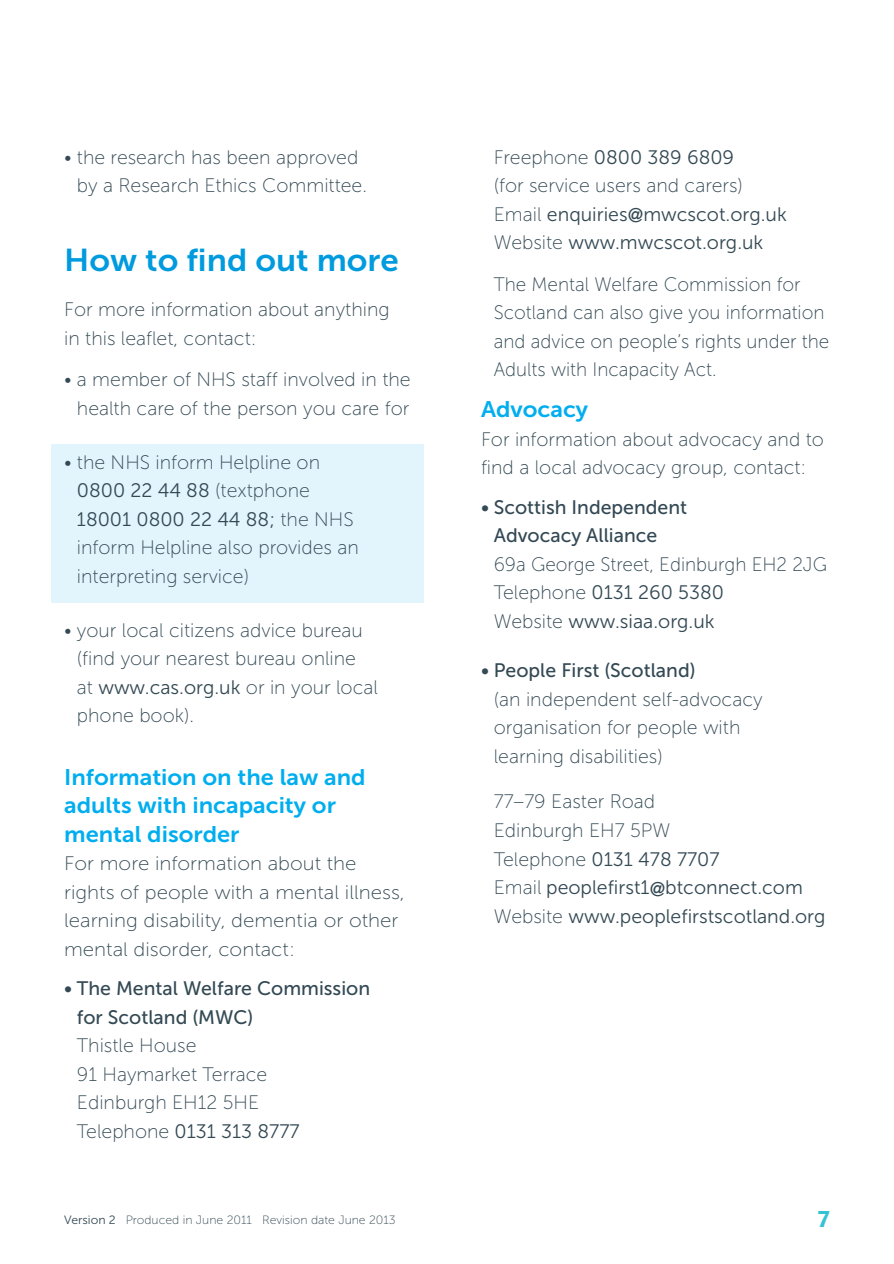
<style>
.page{position:relative;width:894px;height:1264px;background:#fff}
.page>*{position:absolute;margin:0;border:0;box-sizing:border-box;transform-origin:0 0}
.t1{font:31.5px "Museo Sans 700";color:#009bde;scale:1.05 1}
.t2{font:22.5px/28.5px "Museo Sans 700";color:#00aeef;scale:1.05 1}
.t3{font:700 21px "Hybrea Rg";color:#37c1d4}
.t4{font:19.5px/28.5px "Museo Sans 100";color:#334954}
.t5{font:19.5px/28.5px "Museo Sans 300";color:#334954}
.t6{font:19.5px/28.5px "Museo Sans 100";color:#334954;scale:1.05 1}
.t7{font:19.5px/28.5px "Museo Sans 500";color:#334954}
.t8{font:12px "Museo Sans 100";color:#334954}
.s1{font-family:"Museo Sans 100"}
.s2{font-family:"Museo Sans 300"}
.s3{font-family:"Avenir";font-weight:500}
</style>
<div class="page">
<div style="left:51px;top:444px;width:372px;height:159px;background:#e2f4fc"></div>
<p class="t4" style="left:77px;top:143px;width:292px;text-indent:-13px">• the research has been approved by a Research Ethics Committee.</p>
<h1 class="t1" style="left:64px;top:242px;width:320px">How to find out more</h1>
<p class="t4" style="left:64px;top:295px;width:327px">For more information about anything in this leaflet, contact:</p>
<p class="t4" style="left:64px;top:365px;width:348px;text-align:center">• a member of NHS staff involved in the health care of the person you care for</p>
<p class="t4" style="left:64px;top:448px;width:257px">• the NHS inform Helpline on</p>
<p class="t5" style="left:77px;top:476px;width:278px">0800 22 44 88 <span class="s1">(textphone<br></span>18001 0800 22 44 88; <span class="s1">the NHS</span></p>
<p class="t4" style="left:77px;top:533px;width:283px">inform Helpline also provides an interpreting service)</p>
<p class="t4" style="left:77px;top:616px;width:302px;text-indent:-13px">• your local citizens advice bureau (find your nearest bureau online<br>at <span class="s2">www.cas.org.uk</span> or in your local phone book).</p>
<p class="t2" style="left:64px;top:763px;width:289px">Information on the law and adults with incapacity or mental disorder</p>
<p class="t6" style="left:64px;top:849px;width:326px">For more information about the rights of people with a mental illness, learning disability, dementia or other mental disorder, contact:</p>
<p class="t7" style="left:77px;top:974px;width:295px;text-indent:-13px">• The Mental Welfare Commission for Scotland (MWC)</p>
<p class="t4" style="left:77px;top:1031px;width:192px">Thistle House<br>91 Haymarket Terrace<br>Edinburgh EH12 5HE</p>
<p class="t5" style="left:77px;top:1116px;width:224px"><span class="s1">Telephone</span> 0131 313 8777</p>
<p class="t8" style="left:64px;top:1213px;width:333px"><span class="s2">Version 2</span> Produced in June 2011 Revision date June 2013</p>
<p class="t5" style="left:494px;top:143px;width:242px"><span class="s1">Freephone</span> 0800 389 6809</p>
<p class="t4" style="left:494px;top:171px;width:251px">(for service users and carers)</p>
<p class="t5" style="left:494px;top:200px;width:294px"><span class="s1">Email</span> enquiries<span class="s3">@</span>mwcscot.org.uk<br><span class="s1">Website</span> www.mwcscot.org.uk</p>
<p class="t4" style="left:494px;top:270px;width:337px">The Mental Welfare Commission for Scotland can also give you information and advice on people’s rights under the Adults with Incapacity Act.</p>
<p class="t2" style="left:481px;top:395px;width:104px">Advocacy</p>
<p class="t4" style="left:481px;top:425px;width:344px">For information about advocacy and to find a local advocacy group, contact:</p>
<p class="t7" style="left:494px;top:492px;width:195px;text-indent:-13px">• Scottish Independent<br>Advocacy Alliance</p>
<p class="t4" style="left:494px;top:549px;width:335px">69a George Street, Edinburgh EH2 2JG</p>
<p class="t5" style="left:494px;top:578px;width:232px"><span class="s1">Telephone</span> 0131 260 5380<br><span class="s1">Website</span> www.siaa.org.uk</p>
<p class="t7" style="left:481px;top:656px;width:216px">• People First (Scotland)</p>
<p class="t4" style="left:494px;top:685px;width:270px">(an independent self-advocacy organisation for people with learning disabilities)</p>
<p class="t4" style="left:494px;top:787px;width:178px">77–79 Easter Road<br>Edinburgh EH7 5PW</p>
<p class="t5" style="left:494px;top:844px;width:333px"><span class="s1">Telephone</span> 0131 478 7707<br><span class="s1">Email</span> peoplefirst1<span class="s3">@</span>btconnect.com<br><span class="s1">Website</span> www.peoplefirstscotland.org</p>
<p class="t3" style="left:818px;top:1211px;width:13px">7</p>
</div>
